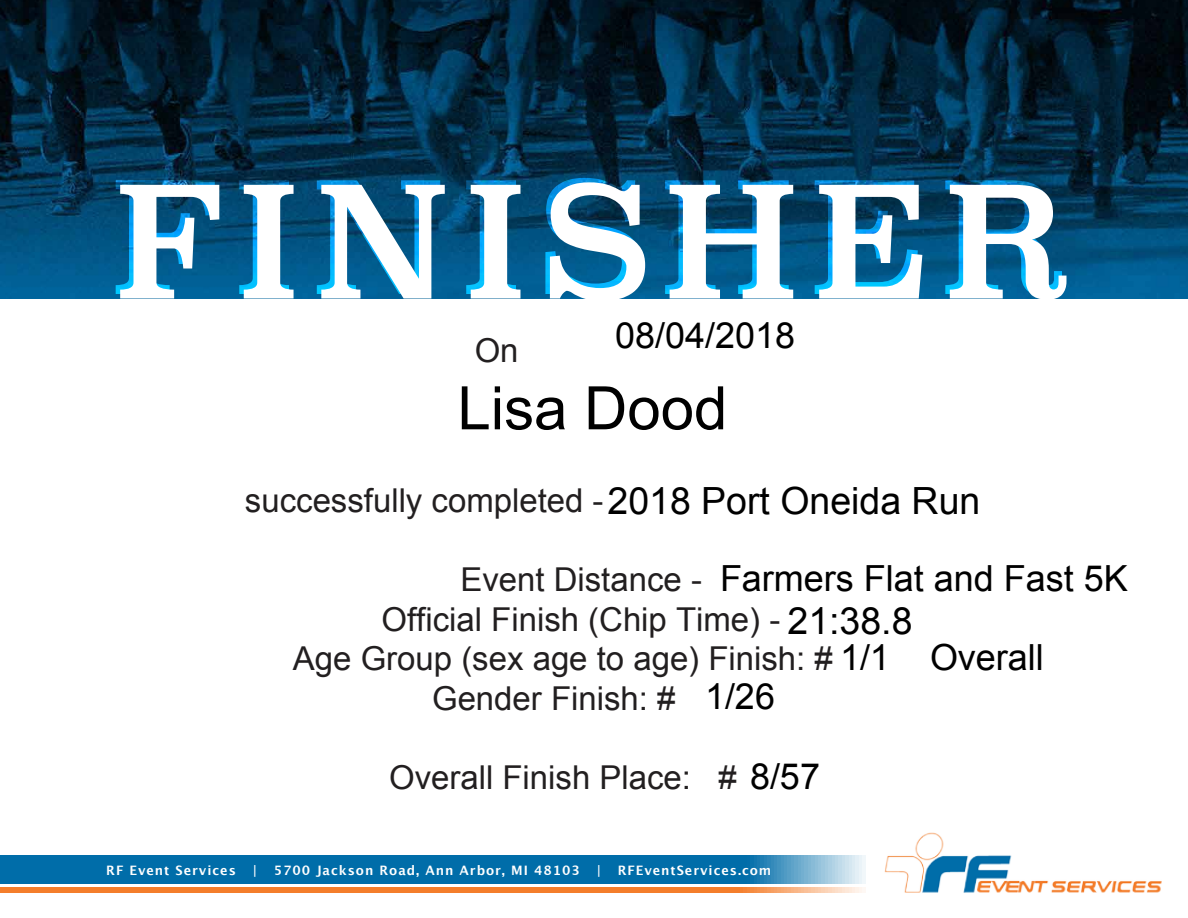
<style>
.page{position:relative;width:1188px;height:918px;background:#fff}
.page>*{position:absolute;margin:0;border:0;box-sizing:border-box;transform-origin:0 0}
.t1{font:153px "Superclarendon";letter-spacing:.1em;color:#fff}
.t2{font:60px "Arial";color:#000}
.t3{font:37.5px "Arial";color:#000}
.t4{font:36px "Arial";color:#000}
.t5{font:32.85px "Arial";color:#221f20}
.t6{font:700 13.05px "Lucida Grande";letter-spacing:.075em;color:#fff}
.s1{font-size:36px;color:#000}
</style>
<div class="page">
<img style="left:0;top:0;width:1188px;height:298px">
<img style="left:884px;top:832px;width:278px;height:61px">
<svg style="left:0;top:856px;width:865px;height:27px;background:#1076ae"></svg>
<svg style="left:0;top:887px;width:865px;height:5px;background:#f48739"></svg>
<h1 class="t1" style="left:110px;top:135px;width:957px">FINISHER</h1>
<p class="t5" style="left:475px;top:328px;width:45px">On</p>
<p class="t4" style="left:615px;top:315px;width:182px">08/04/2018</p>
<h2 class="t2" style="left:457px;top:375px;width:272px">Lisa Dood</h2>
<p class="t3" style="left:608px;top:480px;width:374px">2018 Port Oneida Run</p>
<p class="t5" style="left:245px;top:479px;width:360px">successfully completed -</p>
<p class="t4" style="left:720px;top:558px;width:409px">Farmers Flat and Fast 5K</p>
<p class="t5" style="left:460px;top:558px;width:243px">Event Distance -</p>
<p class="t5" style="left:382px;top:598px;width:400px">Official Finish (Chip Time) -</p>
<p class="t5" style="left:293px;top:637px;width:599px">Age Group (sex age to age) Finish: # <span class="s1">1/1</span></p>
<p class="t5" style="left:432px;top:677px;width:245px">Gender Finish: #</p>
<p class="t3" style="left:788px;top:600px;width:127px">21:38.8</p>
<p class="t4" style="left:930px;top:638px;width:115px">Overall</p>
<p class="t4" style="left:705px;top:677px;width:72px">1/26</p>
<p class="t5" style="left:389px;top:756px;width:432px">Overall Finish Place: # <span class="s1">8/57</span></p>
<p class="t6" style="left:106px;top:860px;width:131px">RF Event Services</p>
<p class="t6" style="left:252px;top:860px;width:6px">|</p>
<p class="t6" style="left:274px;top:860px;width:308px">5700 Jackson Road, Ann Arbor, MI 48103</p>
<p class="t6" style="left:596px;top:860px;width:6px">|</p>
<p class="t6" style="left:618px;top:860px;width:155px">RFEventServices.com</p>
</div>
